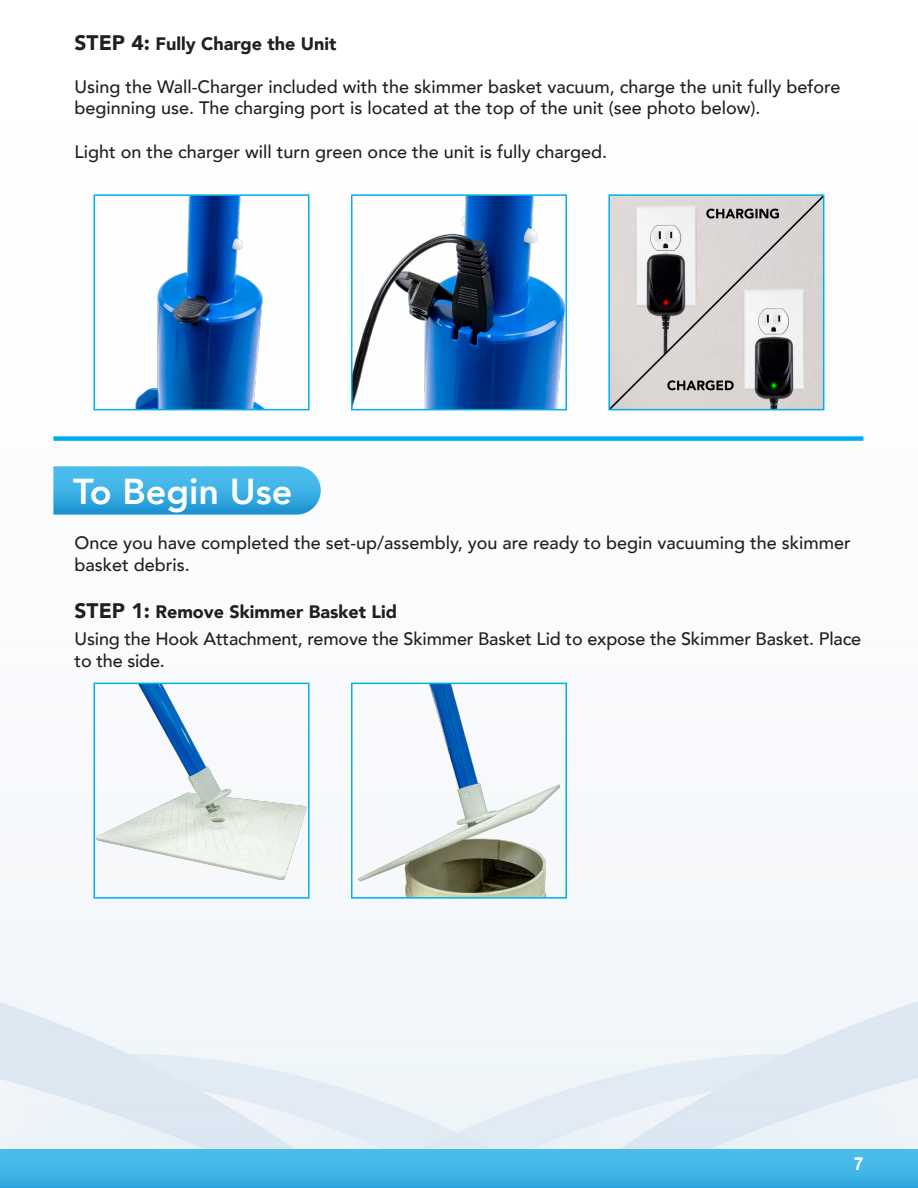
<style>
.page{position:relative;width:918px;height:1188px;background:#fff}
.page>*{position:absolute;margin:0;border:0;box-sizing:border-box;transform-origin:0 0}
.t1{font:800 36px "Avenir";color:#fff}
.t2{font:500 18px/21.6px "Avenir";color:#231f20}
.t3{font:900 18px "Avenir";color:#231f20}
.t4{font:700 18px "Arial";color:#fff}
.s1{font-size:21px}
</style>
<div class="page">
<div style="left:0;top:1149px;width:918px;height:39px;background:linear-gradient(to bottom,#4ec1ef,#35a9e0)"></div>
<img style="left:135px;top:197px;width:128px;height:210px">
<div style="left:94px;top:194px;width:216px;height:216px;border:2px solid #00aeef"></div>
<img style="left:354px;top:197px;width:210px;height:210px">
<div style="left:351px;top:194px;width:216px;height:216px;border:2px solid #00aeef"></div>
<img style="left:611px;top:197px;width:210px;height:210px">
<div style="left:608px;top:194px;width:216px;height:216px;border:2px solid #00aeef"></div>
<svg style="left:53px;top:466px;width:268px;height:49px;background:#40b0e3"></svg>
<div style="left:53px;top:436px;width:810px;height:5px;background:#00aeef"></div>
<img style="left:97px;top:686px;width:210px;height:210px">
<div style="left:94px;top:683px;width:216px;height:216px;border:2px solid #00aeef"></div>
<img style="left:354px;top:686px;width:210px;height:210px">
<div style="left:351px;top:683px;width:216px;height:216px;border:2px solid #00aeef"></div>
<p class="t3" style="left:75px;top:28px;width:263px"><span class="s1">STEP 4:</span> Fully Charge the Unit</p>
<p class="t2" style="left:75px;top:75px;width:767px">Using the Wall-Charger included with the skimmer basket vacuum, charge the unit fully before beginning use. The charging port is located at the top of the unit (see photo below).</p>
<p class="t2" style="left:75px;top:140px;width:534px">Light on the charger will turn green once the unit is fully charged.</p>
<p class="t1" style="left:73px;top:463px;width:221px">To Begin Use</p>
<p class="t2" style="left:75px;top:531px;width:778px">Once you have completed the set-up/assembly, you are ready to begin vacuuming the skimmer basket debris.</p>
<p class="t3" style="left:75px;top:596px;width:324px"><span class="s1">STEP 1:</span> Remove Skimmer Basket Lid</p>
<p class="t2" style="left:75px;top:627px;width:788px">Using the Hook Attachment, remove the Skimmer Basket Lid to expose the Skimmer Basket. Place to the side.</p>
<p class="t4" style="left:854px;top:1151px;width:12px">7</p>
</div>
